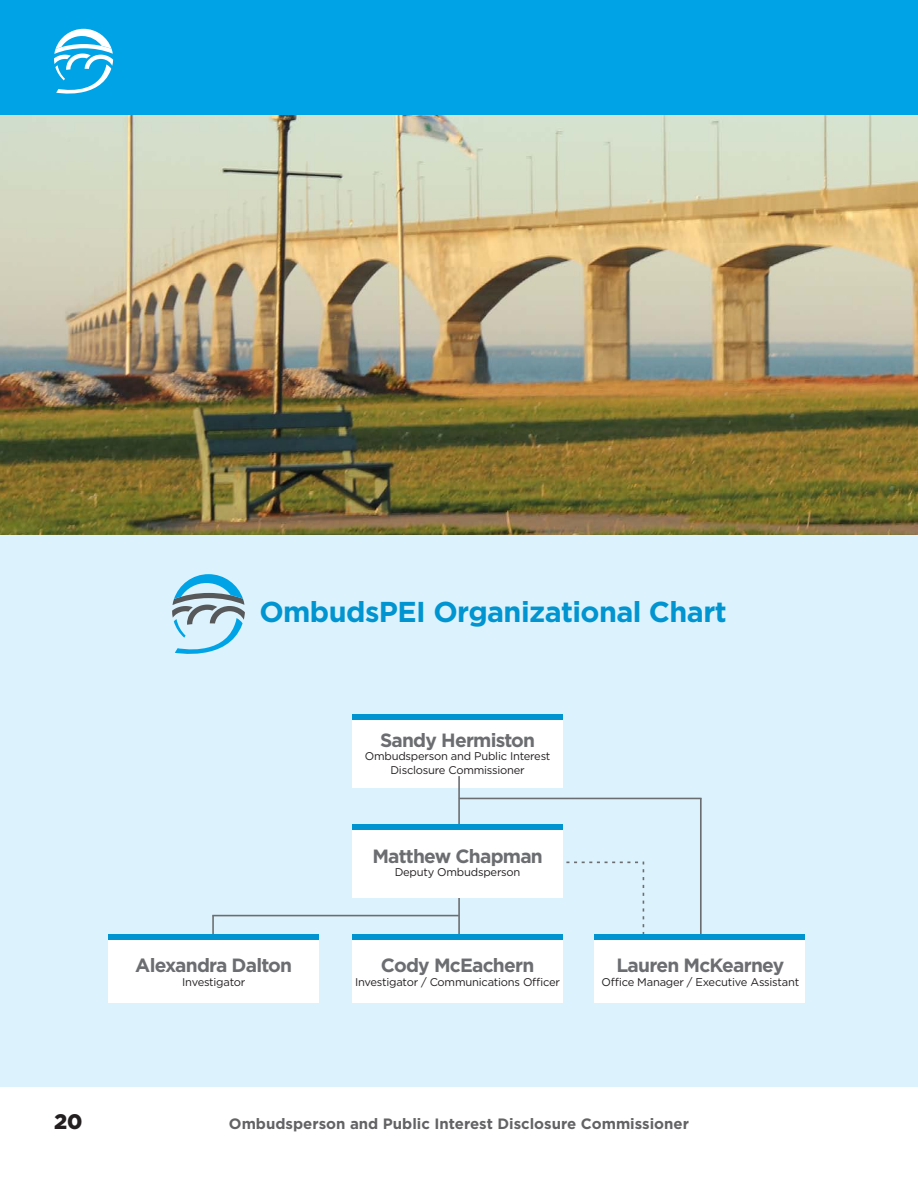
<style>
.page{position:relative;width:918px;height:1188px;background:#fff}
.page>*{position:absolute;margin:0;border:0;box-sizing:border-box;transform-origin:0 0}
.t1{font:700 28.8px "Gotham";letter-spacing:-.02em;color:#0094d0}
.t2{font:900 21px "Gotham";color:#231f20}
.t3{font:700 19.2px "Gotham";letter-spacing:-.04em;color:#6c6d70}
.t4{font:700 15px "Gotham";color:#636366}
.t5{font:11.25px/13.4px "Gotham";letter-spacing:-.02em;color:#231f20;text-align:center}
</style>
<div class="page">
<div style="left:0;top:0;width:918px;height:115px;background:#00a4e6"></div>
<svg style="left:54px;top:29px;width:59px;height:65px"></svg>
<img style="left:0;top:115px;width:918px;height:420px">
<div style="left:0;top:535px;width:918px;height:552px;background:#dcf2fc"></div>
<div style="left:352px;top:715px;width:211px;height:73px;background:#fff"></div>
<div style="left:352px;top:715px;width:211px;height:5px;background:#0094d0"></div>
<hr style="left:458px;top:776px;width:2px;height:176px;background:#6c6d70">
<hr style="left:212px;top:915px;width:247px;height:1px;background:#6c6d70">
<hr style="left:212px;top:915px;width:2px;height:38px;background:#6c6d70">
<hr style="left:459px;top:798px;width:243px;height:1px;background:#6c6d70">
<hr style="left:700px;top:798px;width:2px;height:174px;background:#6c6d70">
<svg style="left:566px;top:862px;width:78px;height:103px"></svg>
<div style="left:352px;top:824px;width:211px;height:74px;background:#fff"></div>
<div style="left:352px;top:824px;width:211px;height:5px;background:#0094d0"></div>
<div style="left:352px;top:934px;width:211px;height:69px;background:#fff"></div>
<div style="left:352px;top:934px;width:211px;height:5px;background:#0094d0"></div>
<div style="left:595px;top:934px;width:210px;height:69px;background:#fff"></div>
<div style="left:595px;top:934px;width:210px;height:5px;background:#0094d0"></div>
<div style="left:108px;top:934px;width:211px;height:69px;background:#fff"></div>
<div style="left:108px;top:934px;width:211px;height:5px;background:#0094d0"></div>
<svg style="left:172px;top:574px;width:73px;height:80px"></svg>
<h1 class="t1" style="left:259px;top:592px;width:469px">OmbudsPEI Organizational Chart</h1>
<h3 class="t3" style="left:380px;top:727px;width:157px">Sandy Hermiston</h3>
<p class="t5" style="left:365px;top:749px;width:187px">Ombudsperson and Public Interest<br>Disclosure Commissioner</p>
<h3 class="t3" style="left:135px;top:953px;width:158px">Alexandra Dalton</h3>
<p class="t5" style="left:182px;top:975px;width:65px">Investigator</p>
<h3 class="t3" style="left:372px;top:843px;width:172px">Matthew Chapman</h3>
<p class="t5" style="left:395px;top:865px;width:127px">Deputy Ombudsperson</p>
<h3 class="t3" style="left:381px;top:953px;width:155px">Cody McEachern</h3>
<p class="t5" style="left:355px;top:975px;width:207px">Investigator / Communications Officer</p>
<h3 class="t3" style="left:617px;top:953px;width:169px">Lauren McKearney</h3>
<p class="t5" style="left:602px;top:975px;width:199px">Office Manager / Executive Assistant</p>
<h2 class="t2" style="left:54px;top:1108px;width:30px">20</h2>
<h3 class="t4" style="left:229px;top:1114px;width:462px">Ombudsperson and Public Interest Disclosure Commissioner</h3>
</div>
